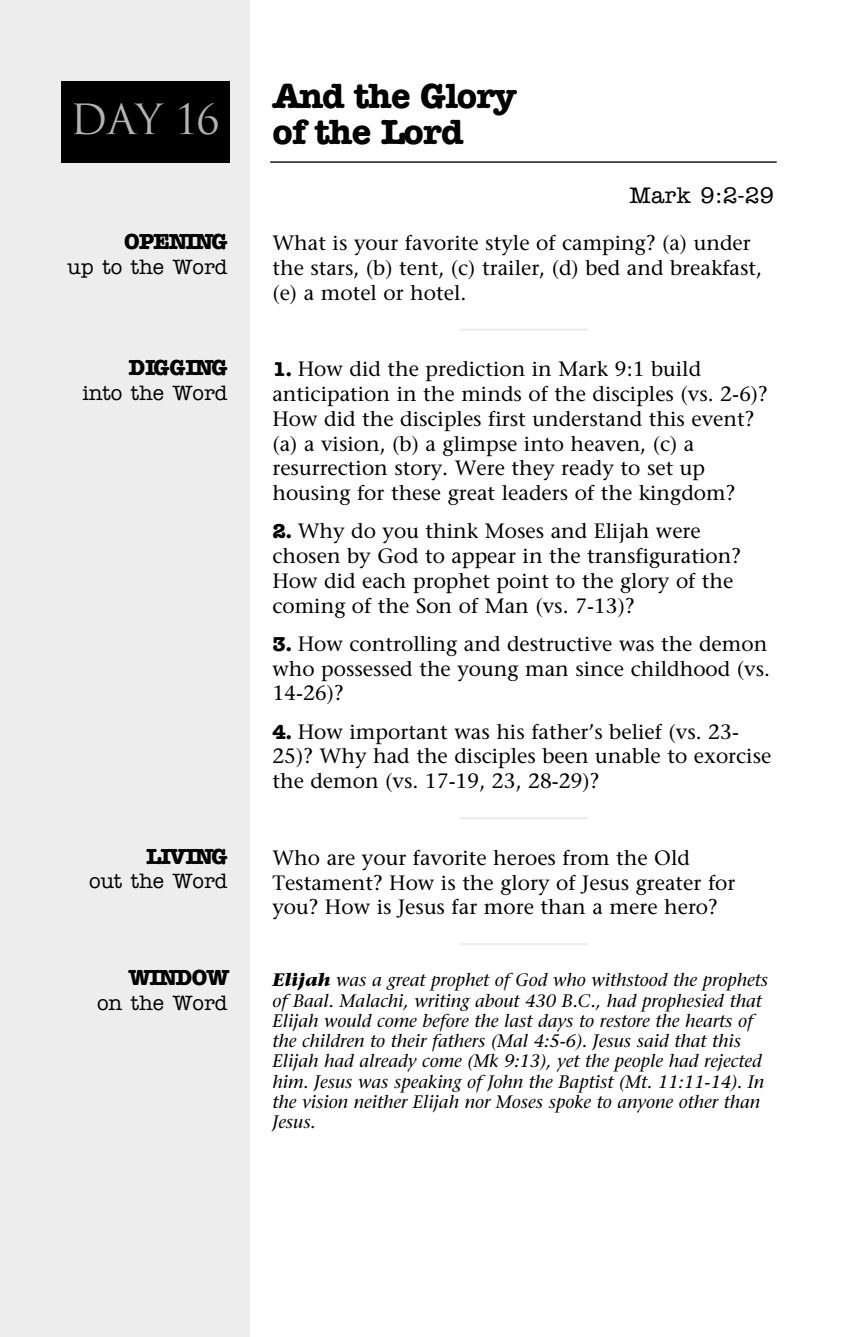
<style>
.page{position:relative;width:851px;height:1337px;background:#fff}
.page>*{position:absolute;margin:0;border:0;box-sizing:border-box;transform-origin:0 0}
.t1{font:40.5px "Trajan";color:#b3b3b3}
.t2{font:700 36px/36px "American Typewriter";letter-spacing:-.02em;color:#000}
.t3{font:700 22.5px "American Typewriter";letter-spacing:-.09em;color:#000}
.t4{font:500 22.5px "American Typewriter";color:#000}
.t5{font:700 22.5px "American Typewriter";letter-spacing:-.055em;color:#000}
.t6{font:20.7px/24.8px "Stone Serif";color:#000}
.t7{font:500 20.7px "American Typewriter";color:#000}
.t8{font:italic 18px/20.2px "Stone Serif";color:#000}
.s1{font-family:"American Typewriter";font-weight:700}
.s2{font-weight:700}
</style>
<div class="page">
<div style="left:0;top:0;width:250px;height:1336px;background:#ededed"></div>
<div style="left:61px;top:81px;width:169px;height:81px;background:#000"></div>
<hr style="left:270px;top:161px;width:506px;height:2px;background:#000">
<hr style="left:459px;top:328px;width:128px;height:3px;background:#ededed">
<hr style="left:459px;top:817px;width:128px;height:2px;background:#ededed">
<hr style="left:459px;top:943px;width:128px;height:2px;background:#ededed">
<h1 class="t1" style="left:70px;top:96px;width:151px">Day 16</h1>
<h2 class="t2" style="left:272px;top:81px;width:245px">And the Glory of the Lord</h2>
<p class="t4" style="left:629px;top:187px;width:146px">Mark 9:2-29</p>
<p class="t3" style="left:124px;top:234px;width:105px">OPENING</p>
<p class="t7" style="left:68px;top:260px;width:161px">up to the Word</p>
<p class="t6" style="left:272px;top:233px;width:491px">What is your favorite style of camping? (a) under the stars, (b) tent, (c) trailer, (d) bed and breakfast, (e) a motel or hotel.</p>
<p class="t5" style="left:129px;top:360px;width:100px">DIGGING</p>
<p class="t7" style="left:82px;top:386px;width:147px">into the Word</p>
<p class="t6" style="left:272px;top:359px;width:497px"><span class="s1">1.</span> How did the prediction in Mark 9:1 build anticipation in the minds of the disciples (vs. 2-6)?<br>How did the disciples first understand this event? (a) a vision, (b) a glimpse into heaven, (c) a resurrection story. Were they ready to set up housing for these great leaders of the kingdom?</p>
<p class="t6" style="left:272px;top:521px;width:470px"><span class="s1">2.</span> Why do you think Moses and Elijah were chosen by God to appear in the transfiguration?<br>How did each prophet point to the glory of the coming of the Son of Man (vs. 7-13)?</p>
<p class="t6" style="left:272px;top:633px;width:499px"><span class="s1">3.</span> How controlling and destructive was the demon who possessed the young man since childhood (vs.<br>14-26)?</p>
<p class="t6" style="left:272px;top:721px;width:500px"><span class="s1">4.</span> How important was his father’s belief (vs. 23-<br>25)? Why had the disciples been unable to exorcise the demon (vs. 17-19, 23, 28-29)?</p>
<p class="t3" style="left:146px;top:848px;width:83px">LIVING</p>
<p class="t7" style="left:89px;top:874px;width:140px">out the Word</p>
<p class="t6" style="left:272px;top:847px;width:464px">Who are your favorite heroes from the Old<br>Testament? How is the glory of Jesus greater for you? How is Jesus far more than a mere hero?</p>
<p class="t3" style="left:129px;top:969px;width:102px">WINDOW</p>
<p class="t7" style="left:97px;top:995px;width:132px">on the Word</p>
<p class="t8" style="left:272px;top:971px;width:497px"><span class="s2">Elijah</span> was a great prophet of God who withstood the prophets of Baal. Malachi, writing about 430 B.C., had prophesied that Elijah would come before the last days to restore the hearts of the children to their fathers (Mal 4:5-6). Jesus said that this Elijah had already come (Mk 9:13), yet the people had rejected him. Jesus was speaking of John the Baptist (Mt. 11:11-14). In the vision neither Elijah nor Moses spoke to anyone other than Jesus.</p>
</div>
